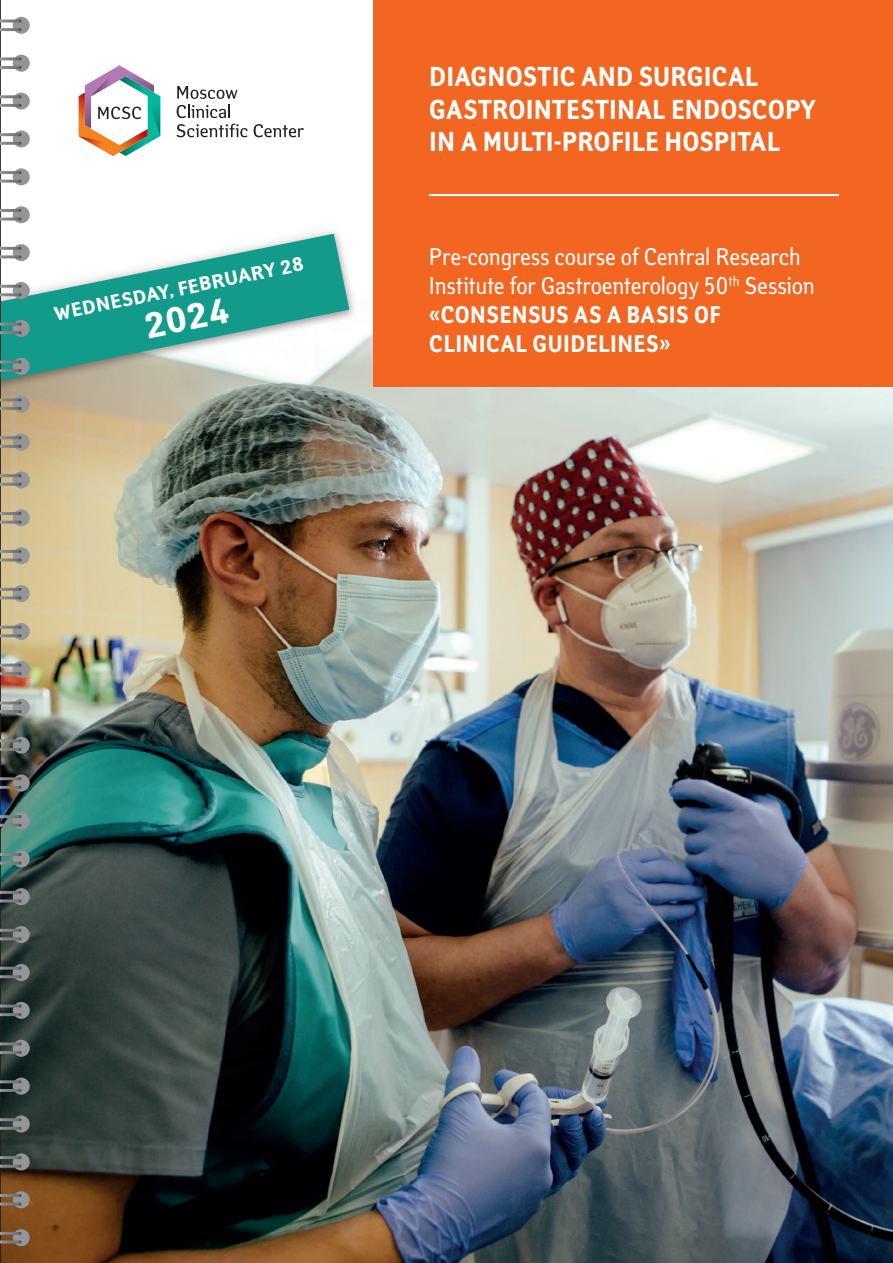
<style>
.page{position:relative;width:893px;height:1263px;background:#fff}
.page>*{position:absolute;margin:0;border:0;box-sizing:border-box;transform-origin:0 0}
.t1{font:700 35.55px "Yanus C";color:#fff}
.t2{font:700 27.3px/32.7px "Yanus C";letter-spacing:-.015em;color:#fff;scale:.9 1}
.t3{font:24px/28.8px "Yanus C";letter-spacing:-.005em;color:#fff;scale:.9 1}
.t4{font:700 19.5px "Yanus C";color:#fff}
.s1{font-weight:700}
</style>
<div class="page">
<img style="left:1px;top:286px;width:892px;height:977px">
<div style="left:374px;top:0;width:519px;height:387px;background:#f36621"></div>
<svg style="left:1px;top:219px;width:363px;height:182px"></svg>
<svg style="left:1px;top:234px;width:348px;height:147px;fill:#129a8b"></svg>
<hr style="left:429px;top:194px;width:410px;height:2px;background:#fff">
<svg style="left:79px;top:65px;width:81px;height:91px"></svg>
<svg style="left:177px;top:86px;width:60px;height:32px"></svg>
<svg style="left:176px;top:124px;width:72px;height:13px"></svg>
<svg style="left:254px;top:124px;width:50px;height:13px"></svg>
<hr style="left:0;top:0;width:1px;height:1263px;background:#231f20">
<div style="left:13px;top:17px;width:17px;height:17px;background:#939598;border-radius:50%"></div>
<svg style="left:0;top:20px;width:21px;height:11px"></svg>
<div style="left:13px;top:396px;width:17px;height:17px;background:#939598;border-radius:50%"></div>
<svg style="left:0;top:398px;width:21px;height:3px"></svg>
<svg style="left:0;top:407px;width:21px;height:3px"></svg>
<div style="left:13px;top:206px;width:17px;height:17px;background:#939598;border-radius:50%"></div>
<svg style="left:0;top:209px;width:21px;height:3px"></svg>
<svg style="left:0;top:218px;width:21px;height:3px"></svg>
<div style="left:13px;top:585px;width:17px;height:17px;background:#939598;border-radius:50%"></div>
<svg style="left:0;top:588px;width:21px;height:11px"></svg>
<div style="left:13px;top:55px;width:17px;height:17px;background:#939598;border-radius:50%"></div>
<svg style="left:0;top:57px;width:21px;height:3px"></svg>
<svg style="left:0;top:66px;width:21px;height:3px"></svg>
<div style="left:13px;top:434px;width:17px;height:17px;background:#939598;border-radius:50%"></div>
<svg style="left:0;top:436px;width:21px;height:3px"></svg>
<svg style="left:0;top:445px;width:21px;height:3px"></svg>
<div style="left:13px;top:244px;width:17px;height:17px;background:#939598;border-radius:50%"></div>
<svg style="left:0;top:247px;width:21px;height:11px"></svg>
<div style="left:13px;top:623px;width:17px;height:17px;background:#939598;border-radius:50%"></div>
<svg style="left:0;top:626px;width:21px;height:11px"></svg>
<div style="left:13px;top:130px;width:17px;height:17px;background:#939598;border-radius:50%"></div>
<svg style="left:0;top:133px;width:21px;height:3px"></svg>
<svg style="left:0;top:142px;width:21px;height:3px"></svg>
<div style="left:13px;top:509px;width:17px;height:17px;background:#939598;border-radius:50%"></div>
<svg style="left:0;top:512px;width:21px;height:3px"></svg>
<svg style="left:0;top:521px;width:21px;height:3px"></svg>
<div style="left:13px;top:320px;width:17px;height:17px;background:#939598;border-radius:50%"></div>
<svg style="left:0;top:323px;width:21px;height:11px"></svg>
<div style="left:13px;top:699px;width:17px;height:17px;background:#939598;border-radius:50%"></div>
<svg style="left:0;top:701px;width:21px;height:3px"></svg>
<svg style="left:0;top:710px;width:21px;height:3px"></svg>
<div style="left:13px;top:812px;width:17px;height:17px;background:#939598;border-radius:50%"></div>
<svg style="left:0;top:815px;width:21px;height:3px"></svg>
<svg style="left:0;top:824px;width:21px;height:3px"></svg>
<div style="left:13px;top:168px;width:17px;height:17px;background:#939598;border-radius:50%"></div>
<svg style="left:0;top:171px;width:21px;height:3px"></svg>
<svg style="left:0;top:180px;width:21px;height:3px"></svg>
<div style="left:13px;top:547px;width:17px;height:17px;background:#939598;border-radius:50%"></div>
<svg style="left:0;top:550px;width:21px;height:11px"></svg>
<div style="left:13px;top:358px;width:17px;height:17px;background:#939598;border-radius:50%"></div>
<svg style="left:0;top:360px;width:21px;height:3px"></svg>
<svg style="left:0;top:369px;width:21px;height:3px"></svg>
<div style="left:13px;top:737px;width:17px;height:17px;background:#939598;border-radius:50%"></div>
<svg style="left:0;top:739px;width:21px;height:3px"></svg>
<svg style="left:0;top:748px;width:21px;height:3px"></svg>
<div style="left:13px;top:850px;width:17px;height:17px;background:#939598;border-radius:50%"></div>
<svg style="left:0;top:853px;width:21px;height:3px"></svg>
<svg style="left:0;top:862px;width:21px;height:2px"></svg>
<div style="left:13px;top:888px;width:17px;height:17px;background:#939598;border-radius:50%"></div>
<svg style="left:0;top:891px;width:21px;height:11px"></svg>
<div style="left:13px;top:926px;width:17px;height:17px;background:#939598;border-radius:50%"></div>
<svg style="left:0;top:929px;width:21px;height:11px"></svg>
<div style="left:13px;top:964px;width:17px;height:17px;background:#939598;border-radius:50%"></div>
<svg style="left:0;top:967px;width:21px;height:11px"></svg>
<div style="left:13px;top:1002px;width:17px;height:17px;background:#939598;border-radius:50%"></div>
<svg style="left:0;top:1004px;width:21px;height:3px"></svg>
<svg style="left:0;top:1013px;width:21px;height:3px"></svg>
<div style="left:13px;top:1040px;width:17px;height:17px;background:#939598;border-radius:50%"></div>
<svg style="left:0;top:1042px;width:21px;height:3px"></svg>
<svg style="left:0;top:1051px;width:21px;height:3px"></svg>
<div style="left:13px;top:1077px;width:17px;height:17px;background:#939598;border-radius:50%"></div>
<svg style="left:0;top:1080px;width:21px;height:3px"></svg>
<svg style="left:0;top:1089px;width:21px;height:3px"></svg>
<div style="left:13px;top:1115px;width:17px;height:17px;background:#939598;border-radius:50%"></div>
<svg style="left:0;top:1118px;width:21px;height:3px"></svg>
<svg style="left:0;top:1127px;width:21px;height:3px"></svg>
<div style="left:13px;top:1153px;width:17px;height:17px;background:#939598;border-radius:50%"></div>
<svg style="left:0;top:1156px;width:21px;height:3px"></svg>
<svg style="left:0;top:1165px;width:21px;height:3px"></svg>
<div style="left:13px;top:1191px;width:17px;height:17px;background:#939598;border-radius:50%"></div>
<svg style="left:0;top:1194px;width:21px;height:11px"></svg>
<div style="left:13px;top:1229px;width:17px;height:17px;background:#939598;border-radius:50%"></div>
<svg style="left:0;top:1232px;width:21px;height:11px"></svg>
<div style="left:13px;top:93px;width:17px;height:17px;background:#939598;border-radius:50%"></div>
<svg style="left:0;top:95px;width:21px;height:3px"></svg>
<svg style="left:0;top:104px;width:21px;height:3px"></svg>
<div style="left:13px;top:471px;width:17px;height:17px;background:#939598;border-radius:50%"></div>
<svg style="left:0;top:474px;width:21px;height:3px"></svg>
<svg style="left:0;top:483px;width:21px;height:3px"></svg>
<div style="left:13px;top:282px;width:17px;height:17px;background:#939598;border-radius:50%"></div>
<svg style="left:0;top:285px;width:21px;height:11px"></svg>
<div style="left:13px;top:661px;width:17px;height:17px;background:#939598;border-radius:50%"></div>
<svg style="left:0;top:664px;width:21px;height:2px"></svg>
<svg style="left:0;top:672px;width:21px;height:3px"></svg>
<div style="left:13px;top:774px;width:17px;height:17px;background:#939598;border-radius:50%"></div>
<svg style="left:0;top:777px;width:21px;height:3px"></svg>
<svg style="left:0;top:786px;width:21px;height:3px"></svg>
<p class="t4" style="left:52px;top:304px;width:256px;rotate:-12deg">WEDNESDAY, FEBRUARY 28</p>
<p class="t1" style="left:140px;top:307px;width:88px;rotate:-12deg">2024</p>
<p class="t2" style="left:429px;top:61px;width:432px">DIAGNOSTIC AND SURGICAL<br>GASTROINTESTINAL ENDOSCOPY<br>IN A MULTI-PROFILE HOSPITAL</p>
<p class="t3" style="left:429px;top:242px;width:430px">Pre-congress course of Central Research Institute for Gastroenterology 50<sup>th</sup> Session <span class="s1">«CONSENSUS AS A BASIS OF CLINICAL GUIDELINES»</span></p>
</div>
